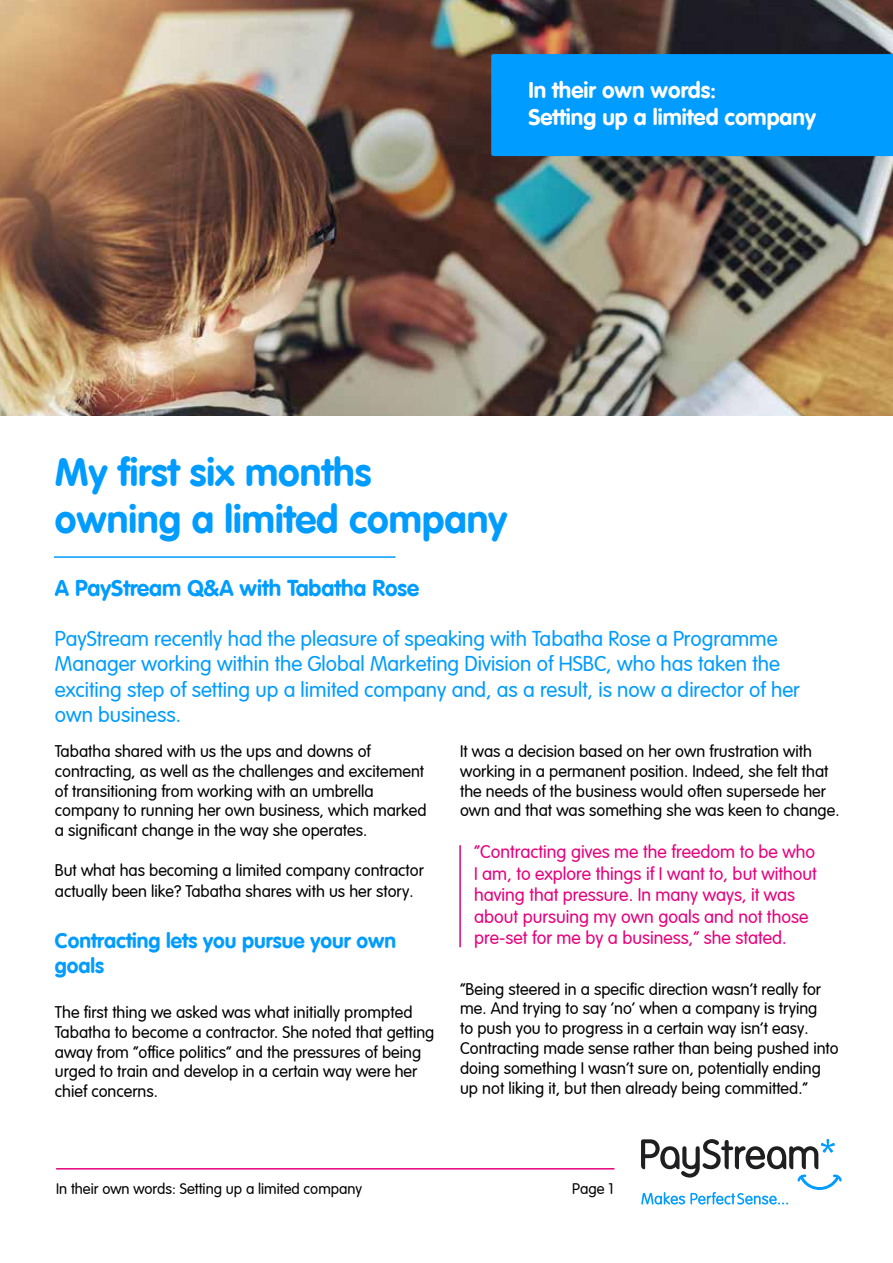
<style>
.page{position:relative;width:893px;height:1263px;background:#fff}
.page>*{position:absolute;margin:0;border:0;box-sizing:border-box;transform-origin:0 0}
.t1{font:700 39px/46.8px "VAG Rounded LT Com";color:#009cff}
.t2{font:700 22.5px/27px "VAG Rounded LT Com";color:#fff}
.t3{font:700 22.5px "VAG Rounded LT Com";color:#009cff}
.t4{font:300 21px/25.2px "VAG Rounded LT Com";color:#009cff}
.t5{font:700 21px/25.2px "VAG Rounded LT Com";color:#009cff}
.t6{font:300 18px/21.6px "VAG Rounded LT Com";color:#e6007d}
.t7{font:300 16.5px/19.8px "VAG Rounded LT Com";color:#000}
.t8{font:300 15px "VAG Rounded LT Com";color:#000}
</style>
<div class="page">
<hr style="left:56px;top:1168px;width:558px;height:1px;background:#e6007d">
<svg style="left:641px;top:1139px;width:201px;height:65px"></svg>
<img style="left:0;top:0;width:893px;height:416px">
<hr style="left:54px;top:556px;width:341px;height:2px;background:#009cff">
<hr style="left:459px;top:845px;width:2px;height:102px;background:#e6007d">
<div style="left:491px;top:54px;width:402px;height:102px;background:#009cff"></div>
<h2 class="t2" style="left:528px;top:77px;width:289px">In their own words:<br>Setting up a limited company</h2>
<h1 class="t1" style="left:55px;top:449px;width:454px">My first six months owning a limited company</h1>
<h2 class="t3" style="left:55px;top:574px;width:366px">A PayStream Q&amp;A with Tabatha Rose</h2>
<p class="t4" style="left:55px;top:627px;width:747px">PayStream recently had the pleasure of speaking with Tabatha Rose a Programme Manager working within the Global Marketing Division of HSBC, who has taken the exciting step of setting up a limited company and, as a result, is now a director of her own business.</p>
<p class="t7" style="left:55px;top:742px;width:373px">Tabatha shared with us the ups and downs of contracting, as well as the challenges and excitement of transitioning from working with an umbrella company to running her own business, which marked a significant change in the way she operates.</p>
<p class="t7" style="left:55px;top:860px;width:371px;line-height:21.6px">But what has becoming a limited company contractor actually been like? Tabatha shares with us her story.</p>
<p class="t5" style="left:55px;top:928px;width:343px">Contracting lets you pursue your own goals</p>
<p class="t7" style="left:55px;top:1003px;width:381px">The first thing we asked was what initially prompted Tabatha to become a contractor. She noted that getting away from “office politics” and the pressures of being urged to train and develop in a certain way were her chief concerns.</p>
<p class="t7" style="left:460px;top:742px;width:381px">It was a decision based on her own frustration with working in a permanent position. Indeed, she felt that the needs of the business would often supersede her own and that was something she was keen to change.</p>
<p class="t6" style="left:474px;top:841px;width:344px">“Contracting gives me the freedom to be who I am, to explore things if I want to, but without having that pressure. In many ways, it was about pursuing my own goals and not those pre-set for me by a business,” she stated.</p>
<p class="t7" style="left:460px;top:979px;width:380px">“Being steered in a specific direction wasn’t really for me. And trying to say ‘no’ when a company is trying<br>to push you to progress in a certain way isn’t easy.<br>Contracting made sense rather than being pushed into doing something I wasn’t sure on, potentially ending up not liking it, but then already being committed.”</p>
<p class="t8" style="left:56px;top:1180px;width:308px">In their own words: Setting up a limited company</p>
<p class="t8" style="left:572px;top:1180px;width:43px">Page 1</p>
</div>
